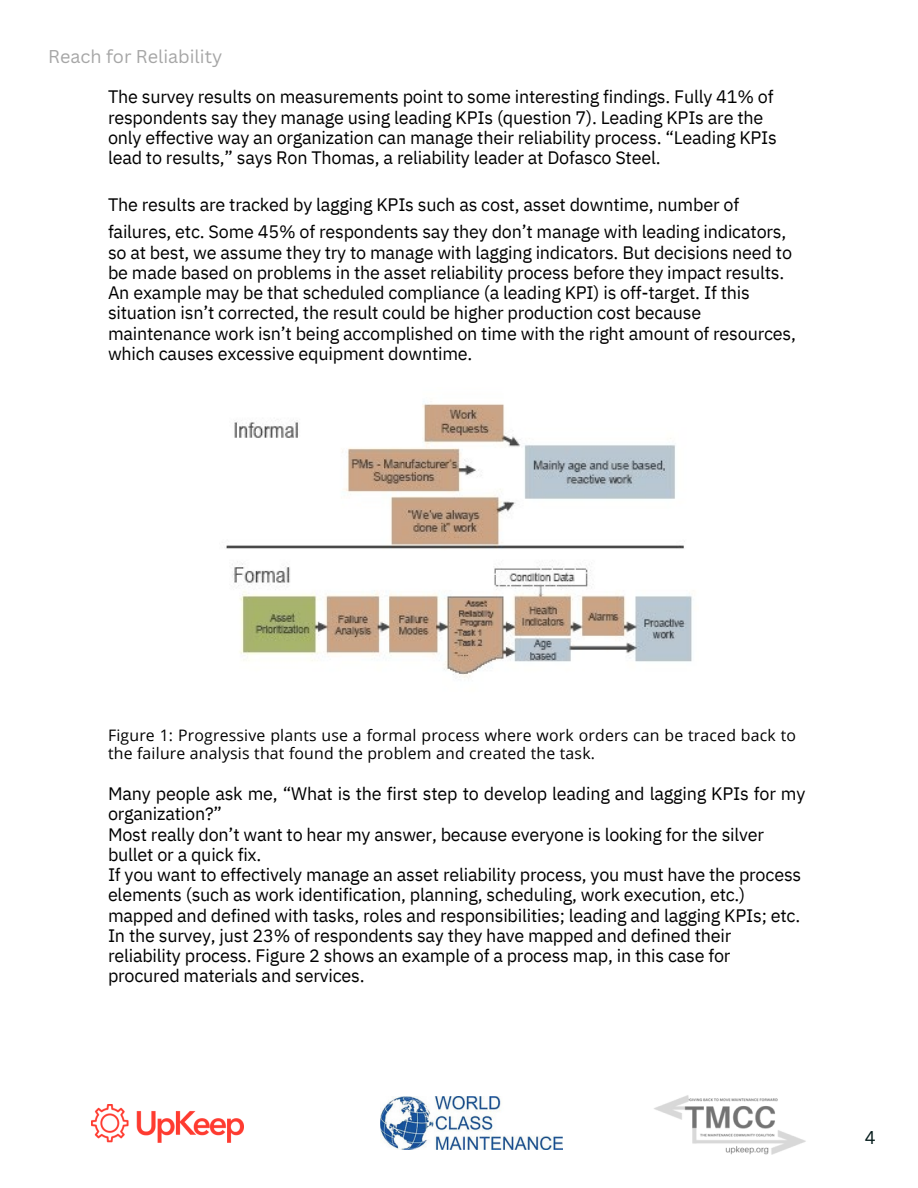
<style>
.page{position:relative;width:918px;height:1188px;background:#fff}
.page>*{position:absolute;margin:0;border:0;box-sizing:border-box;transform-origin:0 0}
.t1{font:18px/20.2px "IBM Plex Sans";letter-spacing:-.01em;color:#000}
.t2{font:18px "Canva Sans";color:#a6a6a6}
.t3{font:18px "Canva Sans";color:#051b1b}
.t4{font:15.9px/18px "Open Sans";letter-spacing:.01em;color:#000}
</style>
<div class="page">
<img style="left:226px;top:401px;width:466px;height:278px">
<img style="left:92px;top:1104px;width:152px;height:39px">
<img style="left:381px;top:1096px;width:182px;height:53px">
<img style="left:654px;top:1095px;width:152px;height:60px">
<p class="t2" style="left:48px;top:44px;width:176px">Reach for Reliability</p>
<p class="t1" style="left:108px;top:86px;width:671px">The survey results on measurements point to some interesting findings. Fully 41% of respondents say they manage using leading KPIs (question 7). Leading KPIs are the only effective way an organization can manage their reliability process. “Leading KPIs lead to results,” says Ron Thomas, a reliability leader at Dofasco Steel.</p>
<p class="t1" style="left:108px;top:191px;width:680px;line-height:27px">The results are tracked by lagging KPIs such as cost, asset downtime, number of failures, etc. Some 45% of respondents say they don’t manage with leading indicators,</p>
<p class="t1" style="left:108px;top:242px;width:690px">so at best, we assume they try to manage with lagging indicators. But decisions need to be made based on problems in the asset reliability process before they impact results.<br>An example may be that scheduled compliance (a leading KPI) is off-target. If this situation isn’t corrected, the result could be higher production cost because maintenance work isn’t being accomplished on time with the right amount of resources, which causes excessive equipment downtime.</p>
<p class="t4" style="left:108px;top:726px;width:690px">Figure 1: Progressive plants use a formal process where work orders can be traced back to the failure analysis that found the problem and created the task.</p>
<p class="t1" style="left:108px;top:783px;width:699px">Many people ask me, “What is the first step to develop leading and lagging KPIs for my organization?”<br>Most really don’t want to hear my answer, because everyone is looking for the silver bullet or a quick fix.<br>If you want to effectively manage an asset reliability process, you must have the process elements (such as work identification, planning, scheduling, work execution, etc.) mapped and defined with tasks, roles and responsibilities; leading and lagging KPIs; etc.<br>In the survey, just 23% of respondents say they have mapped and defined their reliability process. Figure 2 shows an example of a process map, in this case for procured materials and services.</p>
<p class="t3" style="left:865px;top:1125px;width:12px">4</p>
</div>
